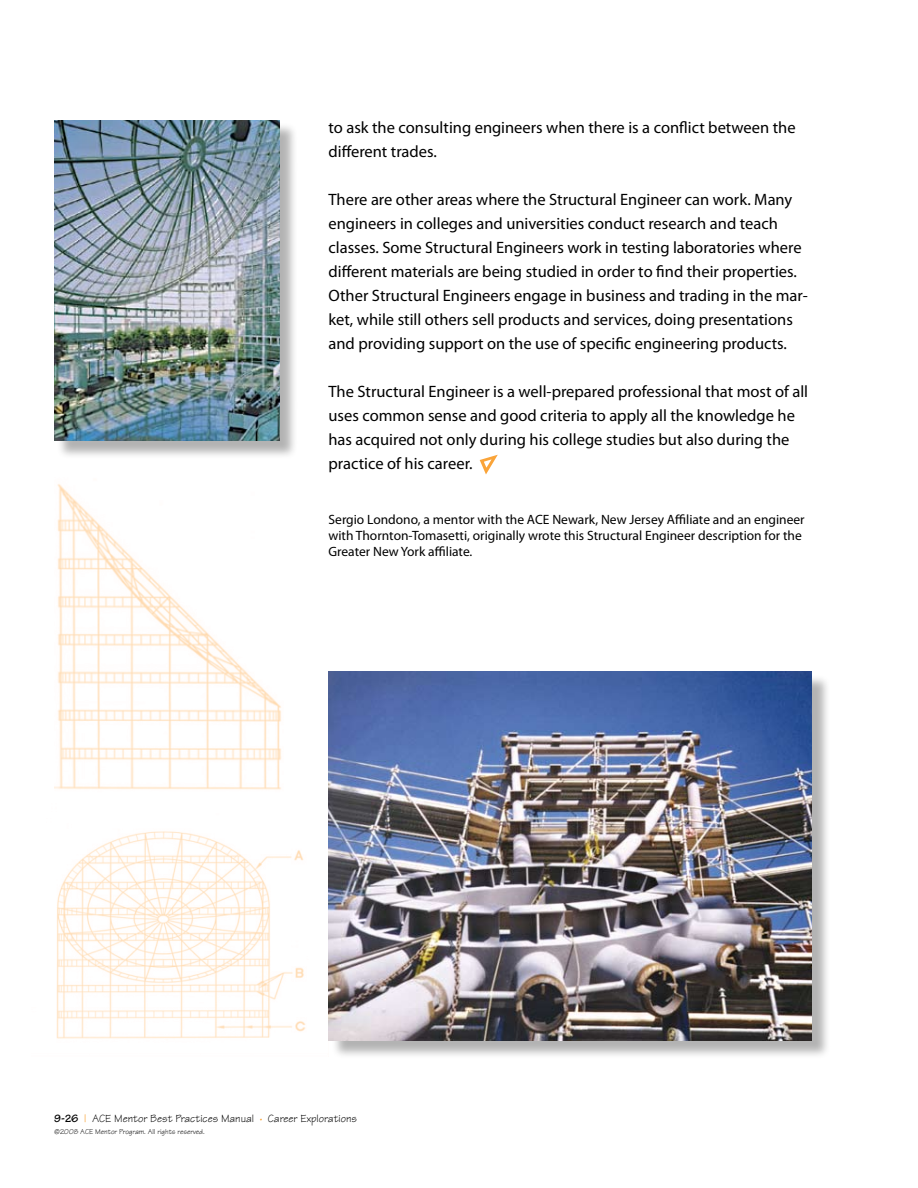
<style>
.page{position:relative;width:918px;height:1188px;background:#fff}
.page>*{position:absolute;margin:0;border:0;box-sizing:border-box;transform-origin:0 0}
.t1{font:16.5px/24px "Myriad Pro";color:#000}
.t2{font:13.5px/16.2px "Myriad Pro";color:#000}
.t3{font:11.25px "Tekton";color:#000}
.t4{font:7.5px "Tekton";color:#000}
.s1{font-weight:700}
.s2{color:#f8981d}
.s3{font-weight:700;color:#f8981d}
</style>
<div class="page">
<img style="left:54px;top:484px;width:227px;height:306px">
<img style="left:56px;top:803px;width:273px;height:238px">
<div style="left:331px;top:674px;width:506px;height:391px;background:#000;opacity:.3"></div>
<img style="left:329px;top:672px;width:483px;height:368px">
<div style="left:56px;top:122px;width:249px;height:344px;background:#000;opacity:.3"></div>
<img style="left:54px;top:120px;width:226px;height:320px">
<svg style="left:480px;top:455px;width:18px;height:19px"></svg>
<p class="t1" style="left:329px;top:115px;width:469px">to ask the consulting engineers when there is a conflict between the different trades.</p>
<p class="t1" style="left:329px;top:187px;width:481px">There are other areas where the Structural Engineer can work. Many engineers in colleges and universities conduct research and teach classes. Some Structural Engineers work in testing laboratories where different materials are being studied in order to find their properties.<br>Other Structural Engineers engage in business and trading in the mar&shy;ket, while still others sell products and services, doing presentations and providing support on the use of specific engineering products.</p>
<p class="t1" style="left:329px;top:379px;width:481px">The Structural Engineer is a well-prepared professional that most of all uses common sense and good criteria to apply all the knowledge he has acquired not only during his college studies but also during the practice of his career.</p>
<p class="t2" style="left:329px;top:511px;width:478px">Sergio Londono, a mentor with the ACE Newark, New Jersey Affiliate and an engineer with Thornton-Tomasetti, originally wrote this Structural Engineer description for the<br>Greater New York affiliate.</p>
<p class="t3" style="left:54px;top:1111px;width:305px"><span class="s1">9-26</span> <span class="s2">|</span> ACE Mentor Best Practices Manual <span class="s3">·</span> Career Explorations</p>
<p class="t4" style="left:54px;top:1127px;width:152px">©2008 ACE Mentor Program. All rights reserved.</p>
</div>
